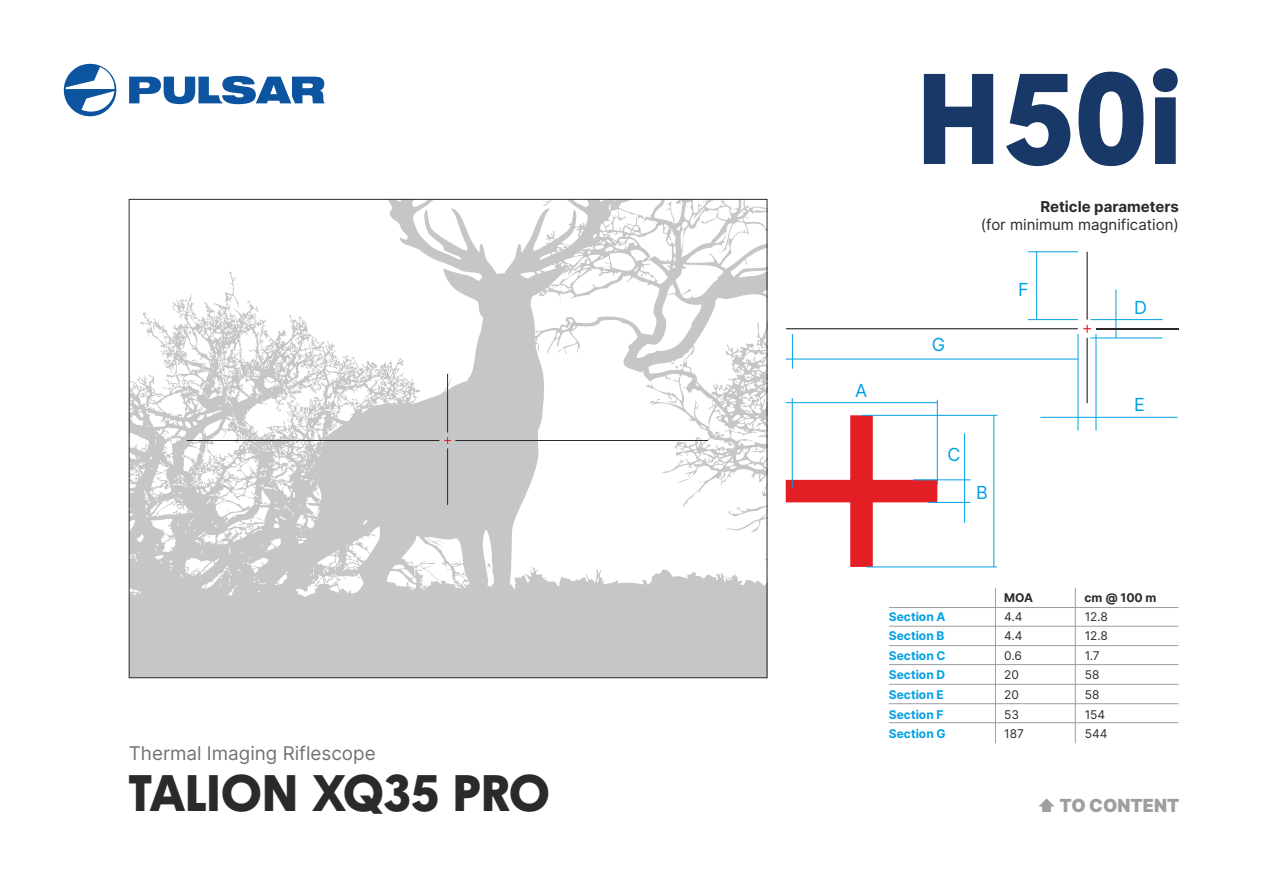
<style>
.page{position:relative;width:1263px;height:893px;background:#fff}
.page>*{position:absolute;margin:0;border:0;box-sizing:border-box;transform-origin:0 0}
.t1{font:800 125.4px "Century Gothic";color:#183867}
.t2{font:800 49.95px "Century Gothic";letter-spacing:-.025em;color:#2b2a29}
.t3{font:18.9px "Inter";color:#727271}
.t4{font:900 18px "Inter";color:#9d9e9e}
.t5{font:18px "Inter";color:#00a0e3}
.t6{font:15px "Inter";color:#2b2a29}
.t7{font:700 15px "Inter";color:#2b2a29}
.t8{font:700 12px/19.5px "Inter";color:#00a0e3}
.t9{font:12px/19.5px "Inter";color:#2b2a29}
.t10{font:700 12px "Inter";color:#2b2a29}
</style>
<div class="page">
<svg style="left:131px;top:201px;width:634px;height:475px"></svg>
<svg style="left:131px;top:272px;width:454px;height:380px;fill:#c5c6c6"></svg>
<svg style="left:287px;top:201px;width:332px;height:402px"></svg>
<svg style="left:187px;top:374px;width:521px;height:131px"></svg>
<hr style="left:995px;top:588px;width:1px;height:155px;background:#9d9e9e">
<hr style="left:889px;top:626px;width:289px;height:1px;background:#9d9e9e">
<hr style="left:889px;top:645px;width:289px;height:1px;background:#9d9e9e">
<hr style="left:1075px;top:588px;width:1px;height:155px;background:#9d9e9e">
<hr style="left:889px;top:664px;width:289px;height:1px;background:#9d9e9e">
<hr style="left:889px;top:684px;width:289px;height:1px;background:#9d9e9e">
<hr style="left:889px;top:703px;width:289px;height:1px;background:#9d9e9e">
<hr style="left:889px;top:722px;width:289px;height:1px;background:#9d9e9e">
<hr style="left:889px;top:607px;width:289px;height:1px;background:#9d9e9e">
<svg style="left:129px;top:76px;width:196px;height:28px"></svg>
<svg style="left:63px;top:63px;width:54px;height:54px"></svg>
<svg style="left:786px;top:415px;width:151px;height:152px"></svg>
<hr style="left:913px;top:480px;width:58px;height:1px;background:#00a0e3">
<hr style="left:928px;top:502px;width:42px;height:1px;background:#00a0e3">
<hr style="left:964px;top:433px;width:1px;height:90px;background:#00a0e3">
<hr style="left:861px;top:415px;width:136px;height:1px;background:#00a0e3">
<hr style="left:866px;top:567px;width:131px;height:1px;background:#00a0e3">
<hr style="left:994px;top:415px;width:1px;height:152px;background:#00a0e3">
<hr style="left:937px;top:400px;width:1px;height:85px;background:#00a0e3">
<hr style="left:792px;top:398px;width:1px;height:90px;background:#00a0e3">
<hr style="left:1078px;top:334px;width:1px;height:96px;background:#00a0e3">
<hr style="left:1090px;top:319px;width:73px;height:1px;background:#00a0e3">
<hr style="left:1090px;top:338px;width:73px;height:1px;background:#00a0e3">
<hr style="left:1116px;top:290px;width:1px;height:48px;background:#00a0e3">
<hr style="left:1096px;top:334px;width:1px;height:96px;background:#00a0e3">
<hr style="left:1040px;top:417px;width:137px;height:1px;background:#00a0e3">
<hr style="left:1096px;top:328px;width:82px;height:1px;background:#2b2a29">
<svg style="left:786px;top:252px;width:305px;height:151px"></svg>
<hr style="left:786px;top:359px;width:292px;height:1px;background:#00a0e3">
<hr style="left:1036px;top:252px;width:1px;height:68px;background:#00a0e3">
<svg style="left:1038px;top:798px;width:17px;height:14px"></svg>
<h3 class="t3" style="left:129px;top:742px;width:248px">Thermal Imaging Riflescope</h3>
<h2 class="t2" style="left:129px;top:774px;width:423px">TALION XQ35 PRO</h2>
<h3 class="t5" style="left:855px;top:380px;width:14px">A</h3>
<h1 class="t1" style="left:914px;top:70px;width:271px">H50i</h1>
<p class="t7" style="left:1040px;top:197px;width:140px">Reticle parameters</p>
<p class="t6" style="left:981px;top:216px;width:200px">(for minimum magnification)</p>
<h3 class="t5" style="left:932px;top:333px;width:15px">G</h3>
<h3 class="t5" style="left:1018px;top:279px;width:12px">F</h3>
<h3 class="t5" style="left:947px;top:443px;width:15px">C</h3>
<h3 class="t5" style="left:976px;top:481px;width:13px">B</h3>
<h3 class="t5" style="left:1134px;top:297px;width:14px">D</h3>
<h3 class="t5" style="left:1134px;top:393px;width:12px">E</h3>
<p class="t8" style="left:889px;top:607px;width:58px">Section A<br>Section B<br>Section C<br>Section D<br>Section E<br>Section F<br>Section G</p>
<p class="t10" style="left:1004px;top:590px;width:30px">MOA</p>
<p class="t10" style="left:1084px;top:590px;width:74px">cm @ 100 m</p>
<p class="t9" style="left:1004px;top:607px;width:21px">4.4<br>4.4<br>0.6<br>20<br>20<br>53<br>187</p>
<p class="t9" style="left:1085px;top:607px;width:25px">12.8<br>12.8<br>1.7<br>58<br>58<br>154<br>544</p>
<h3 class="t4" style="left:1059px;top:794px;width:121px">TO CONTENT</h3>
</div>
